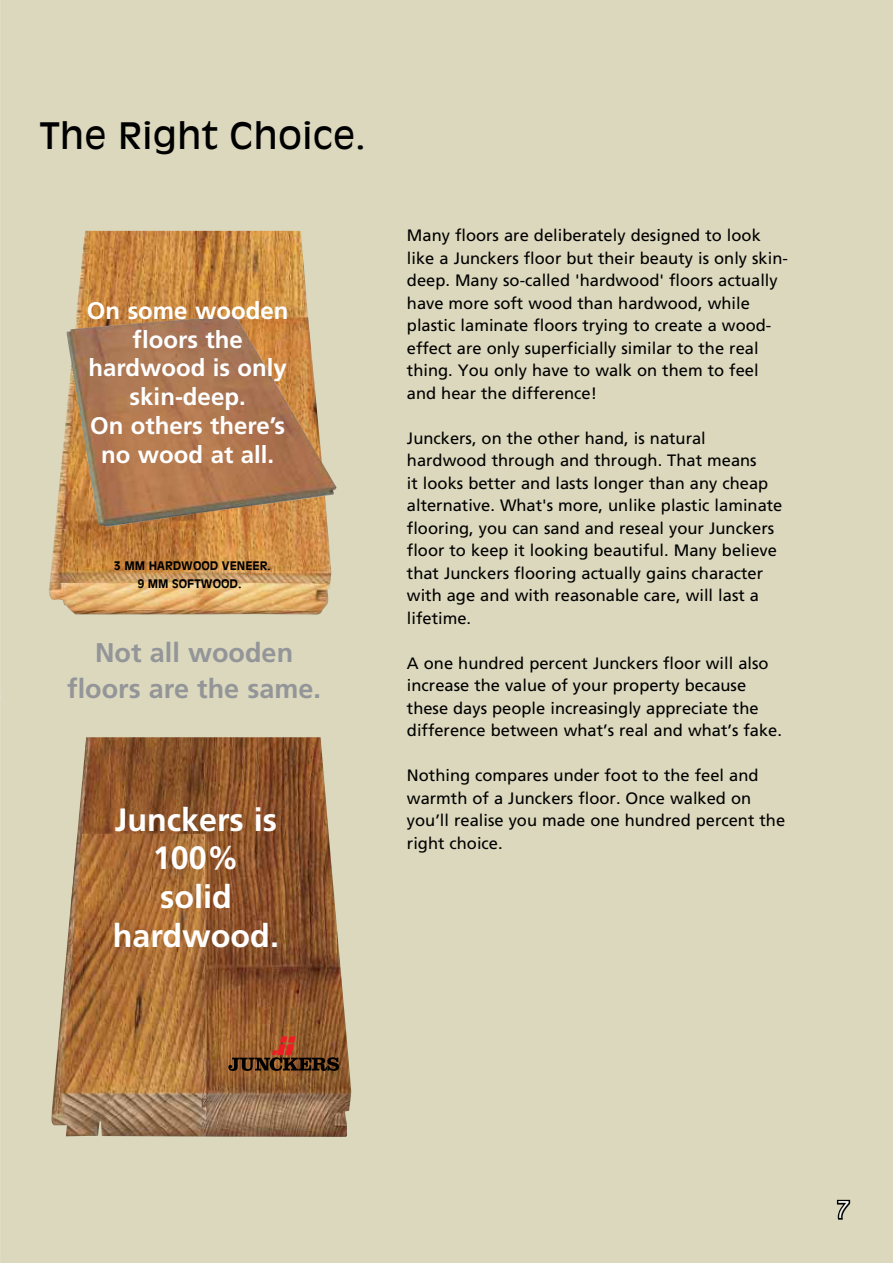
<style>
.page{position:relative;width:893px;height:1263px;background:#dbd8bd}
.page>*{position:absolute;margin:0;border:0;box-sizing:border-box;transform-origin:0 0}
.t1{font:36px "Antique Olive";letter-spacing:.01em;color:#000}
.t2{font:36px "Vrinda";color:#fff}
.t3{font:700 32.25px/38.7px "Frutiger";color:#fff;text-align:center}
.t4{font:700 27px/36px "Frutiger";color:#939598;text-align:center}
.t5{font:700 24px/28.8px "Frutiger";color:#fff;text-align:center}
.t6{font:16.5px/22.5px "Frutiger";color:#000}
.t7{font:700 11.7px/18px "Antique Olive";color:#000;text-align:center}
.s1{font-size:12.6px}
</style>
<div class="page">
<img style="left:49px;top:231px;width:282px;height:383px">
<img style="left:51px;top:737px;width:300px;height:400px">
<img style="left:66px;top:316px;width:271px;height:212px">
<svg style="left:228px;top:1036px;width:111px;height:35px;background:#7b4724"></svg>
<svg style="left:836px;top:1199px;width:15px;height:21px"></svg>
<h1 class="t1" style="left:40px;top:114px;width:327px">The Right Choice.</h1>
<h3 class="t5" style="left:87px;top:296px;width:203px">On some wooden floors the hardwood is only skin-deep.<br>On others there’s no wood at all.</h3>
<p class="t7" style="left:114px;top:557px;width:158px">3 MM HARDWOOD VENEER.<br>9 MM SOFTWOOD<span class="s1">.</span></p>
<h3 class="t4" style="left:67px;top:634px;width:255px">Not all wooden floors are the same.</h3>
<h2 class="t3" style="left:113px;top:800px;width:168px">Junckers is<br>100%<br>solid hardwood.</h2>
<p class="t6" style="left:407px;top:224px;width:383px">Many floors are deliberately designed to look like a Junckers floor but their beauty is only skin&shy;deep. Many so-called 'hardwood' floors actually have more soft wood than hardwood, while plastic laminate floors trying to create a wood&shy;effect are only superficially similar to the real thing. You only have to walk on them to feel and hear the difference!</p>
<p class="t6" style="left:407px;top:427px;width:377px">Junckers, on the other hand, is natural hardwood through and through. That means<br>it looks better and lasts longer than any cheap alternative. What's more, unlike plastic laminate flooring, you can sand and reseal your Junckers floor to keep it looking beautiful. Many believe that Junckers flooring actually gains character with age and with reasonable care, will last a lifetime.</p>
<p class="t6" style="left:407px;top:652px;width:377px">A one hundred percent Junckers floor will also increase the value of your property because these days people increasingly appreciate the difference between what’s real and what’s fake.</p>
<p class="t6" style="left:407px;top:764px;width:380px">Nothing compares under foot to the feel and warmth of a Junckers floor. Once walked on you’ll realise you made one hundred percent the right choice.</p>
<h1 class="t2" style="left:836px;top:1192px;width:16px">7</h1>
</div>
